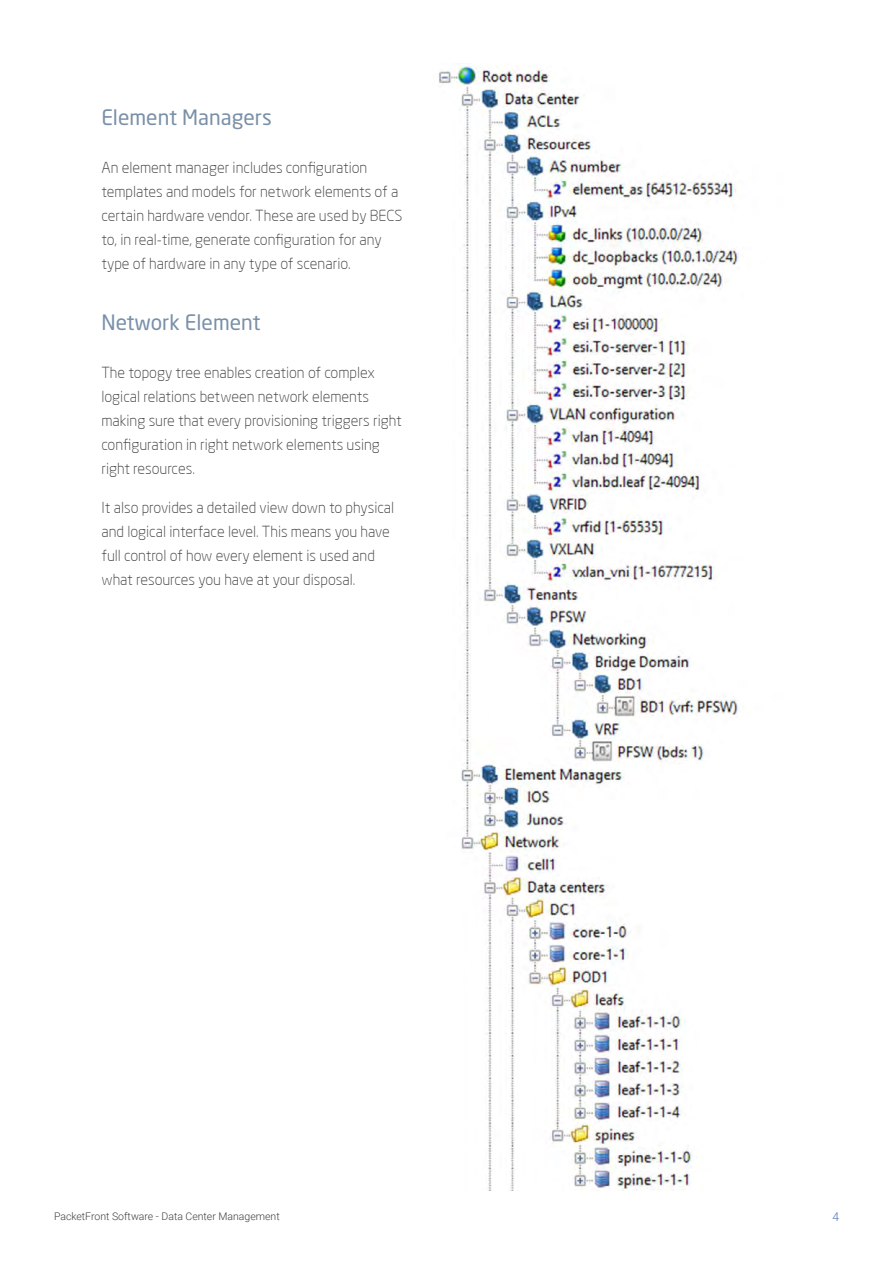
<style>
.page{position:relative;width:893px;height:1263px;background:#fff}
.page>*{position:absolute;margin:0;border:0;box-sizing:border-box;transform-origin:0 0}
.t1{font:21px "Neo Sans Pro";color:#7a90a8}
.t2{font:300 15px/24px "Neo Sans Pro";color:#414243}
.t3{font:300 12px "Roboto";color:#4e74ba}
.t4{font:300 10.5px "Roboto";color:#3e3e3f}
</style>
<div class="page">
<img style="left:439px;top:66px;width:300px;height:1124px">
<p class="t1" style="left:101px;top:104px;width:172px">Element Managers</p>
<p class="t2" style="left:101px;top:155px;width:303px">An element manager includes configuration templates and models for network elements of a certain hardware vendor. These are used by BECS to, in real-time, generate configuration for any type of hardware in any type of scenario.</p>
<p class="t1" style="left:101px;top:309px;width:161px">Network Element</p>
<p class="t2" style="left:101px;top:360px;width:302px">The topogy tree enables creation of complex logical relations between network elements making sure that every provisioning triggers right configuration in right network elements using right resources.</p>
<p class="t2" style="left:101px;top:495px;width:294px">It also provides a detailed view down to physical and logical interface level. This means you have full control of how every element is used and what resources you have at your disposal.</p>
<p class="t4" style="left:54px;top:1209px;width:227px">PacketFront Software - Data Center Management</p>
<p class="t3" style="left:832px;top:1208px;width:8px">4</p>
</div>
